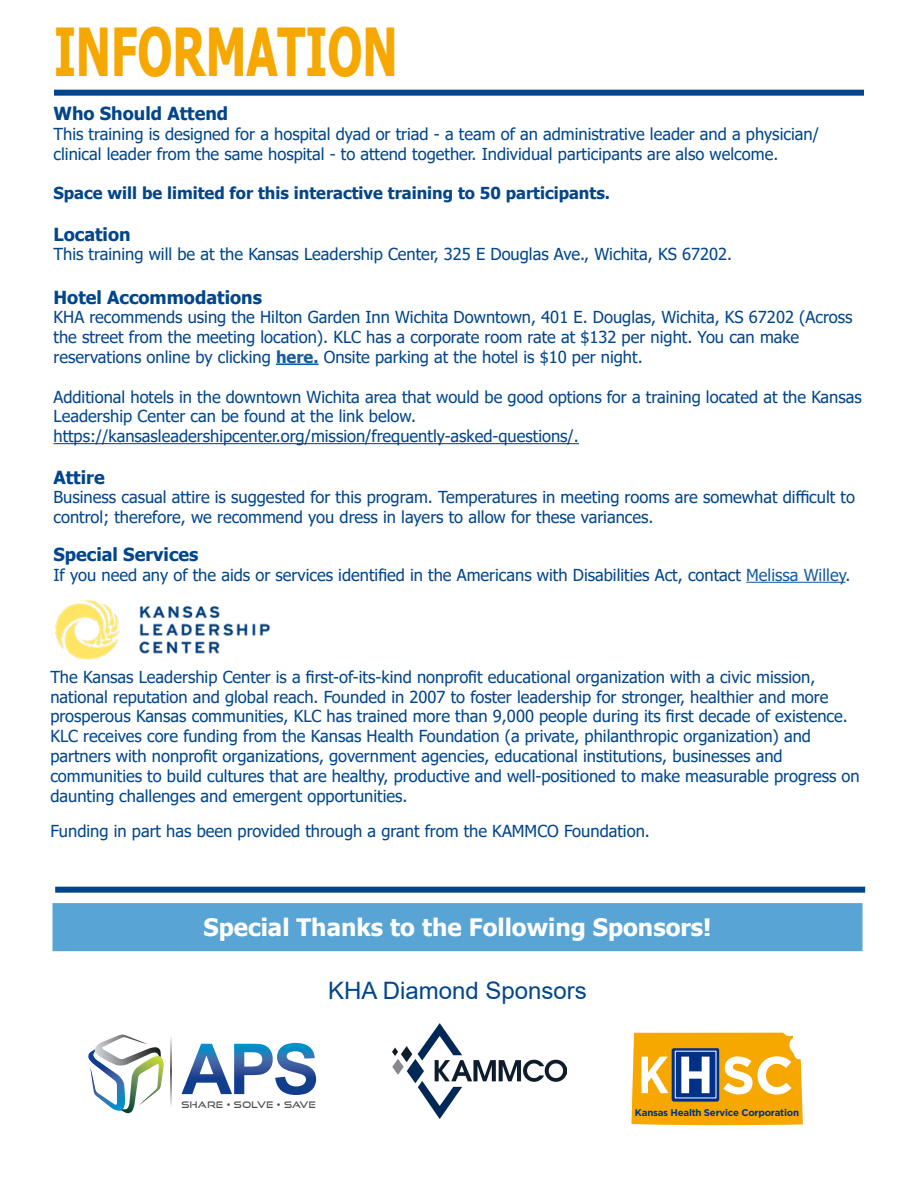
<style>
.page{position:relative;width:918px;height:1188px;background:#fff}
.page>*{position:absolute;margin:0;border:0;box-sizing:border-box;transform-origin:0 0}
.t1{font:700 66px "Tahoma";color:#f6a800;scale:.69 1}
.t2{font:700 52.8px "Gotham";color:#fff}
.t3{font:700 24px "Tahoma";color:#fff}
.t4{font:24px "Arial";color:#01468c}
.t5{font:700 18px "Tahoma";color:#01468c}
.t6{font:16.5px/19.8px "Tahoma";color:#01468c}
.t7{font:700 16.5px "Tahoma";color:#01468c}
.t8{font:700 9.75px "Gotham";letter-spacing:-.025em;color:#003186}
.t9{font:9px "Good Times Rg";letter-spacing:.05em;color:#4b4c4d}
.s1{font-weight:700;color:#175d9e}
.s2{color:#175d9e}
</style>
<div class="page">
<div style="left:54px;top:90px;width:810px;height:6px;background:#01468c"></div>
<hr style="left:276px;top:363px;width:43px;height:2px;background:#175d9e">
<hr style="left:53px;top:443px;width:526px;height:1px;background:#01468c">
<hr style="left:746px;top:582px;width:99px;height:1px;background:#175d9e">
<div style="left:55px;top:887px;width:810px;height:6px;background:#01468c"></div>
<div style="left:53px;top:904px;width:809px;height:46px;background:#58a5d5"></div>
<div style="left:52px;top:903px;width:810px;height:48px;border:2px solid #58a5d5"></div>
<svg style="left:182px;top:1043px;width:134px;height:52px"></svg>
<svg style="left:88px;top:1034px;width:76px;height:80px"></svg>
<svg style="left:171px;top:1037px;width:1px;height:69px"></svg>
<img style="left:393px;top:1023px;width:173px;height:96px">
<svg style="left:631px;top:1033px;width:172px;height:93px;background:#dda62f"></svg>
<img style="left:55px;top:600px;width:216px;height:60px">
<p class="t1" style="left:54px;top:6px;width:499px">INFORMATION</p>
<p class="t5" style="left:53px;top:101px;width:176px">Who Should Attend</p>
<p class="t6" style="left:53px;top:125px;width:767px">This training is designed for a hospital dyad or triad - a team of an administrative leader and a physician/ clinical leader from the same hospital - to attend together. Individual participants are also welcome.</p>
<p class="t7" style="left:53px;top:182px;width:558px">Space will be limited for this interactive training to 50 participants.</p>
<p class="t5" style="left:53px;top:222px;width:79px">Location</p>
<p class="t6" style="left:53px;top:246px;width:680px">This training will be at the Kansas Leadership Center, 325 E Douglas Ave., Wichita, KS 67202.</p>
<p class="t5" style="left:53px;top:285px;width:210px">Hotel Accommodations</p>
<p class="t6" style="left:53px;top:309px;width:801px">KHA recommends using the Hilton Garden Inn Wichita Downtown, 401 E. Douglas, Wichita, KS 67202 (Across the street from the meeting location). KLC has a corporate room rate at $132 per night. You can make reservations online by clicking <span class="s1">here.</span> Onsite parking at the hotel is $10 per night.</p>
<p class="t6" style="left:53px;top:388px;width:810px">Additional hotels in the downtown Wichita area that would be good options for a training located at the Kansas<br>Leadership Center can be found at the link below.</p>
<p class="t6" style="left:53px;top:427px;width:527px">https://kansasleadershipcenter.org/mission/frequently-asked-questions/.</p>
<p class="t5" style="left:53px;top:465px;width:53px">Attire</p>
<p class="t6" style="left:53px;top:489px;width:803px">Business casual attire is suggested for this program. Temperatures in meeting rooms are somewhat difficult to control; therefore, we recommend you dress in layers to allow for these variances.</p>
<p class="t5" style="left:53px;top:542px;width:147px">Special Services</p>
<p class="t6" style="left:53px;top:566px;width:798px">If you need any of the aids or services identified in the Americans with Disabilities Act, contact <span class="s2">Melissa Willey</span>.</p>
<p class="t6" style="left:50px;top:668px;width:811px">The Kansas Leadership Center is a first-of-its-kind nonprofit educational organization with a civic mission, national reputation and global reach. Founded in 2007 to foster leadership for stronger, healthier and more prosperous Kansas communities, KLC has trained more than 9,000 people during its first decade of existence.<br>KLC receives core funding from the Kansas Health Foundation (a private, philanthropic organization) and partners with nonprofit organizations, government agencies, educational institutions, businesses and communities to build cultures that are healthy, productive and well-positioned to make measurable progress on daunting challenges and emergent opportunities.</p>
<p class="t6" style="left:50px;top:822px;width:601px">Funding in part has been provided through a grant from the KAMMCO Foundation.</p>
<p class="t3" style="left:204px;top:911px;width:509px">Special Thanks to the Following Sponsors!</p>
<p class="t4" style="left:328px;top:974px;width:260px">KHA Diamond Sponsors</p>
<p class="t9" style="left:182px;top:1099px;width:136px">SHARE • SOLVE • SAVE</p>
<p class="t2" style="left:721px;top:1040px;width:74px">SC</p>
<p class="t8" style="left:635px;top:1106px;width:166px">Kansas Health Service Corporation</p>
</div>
